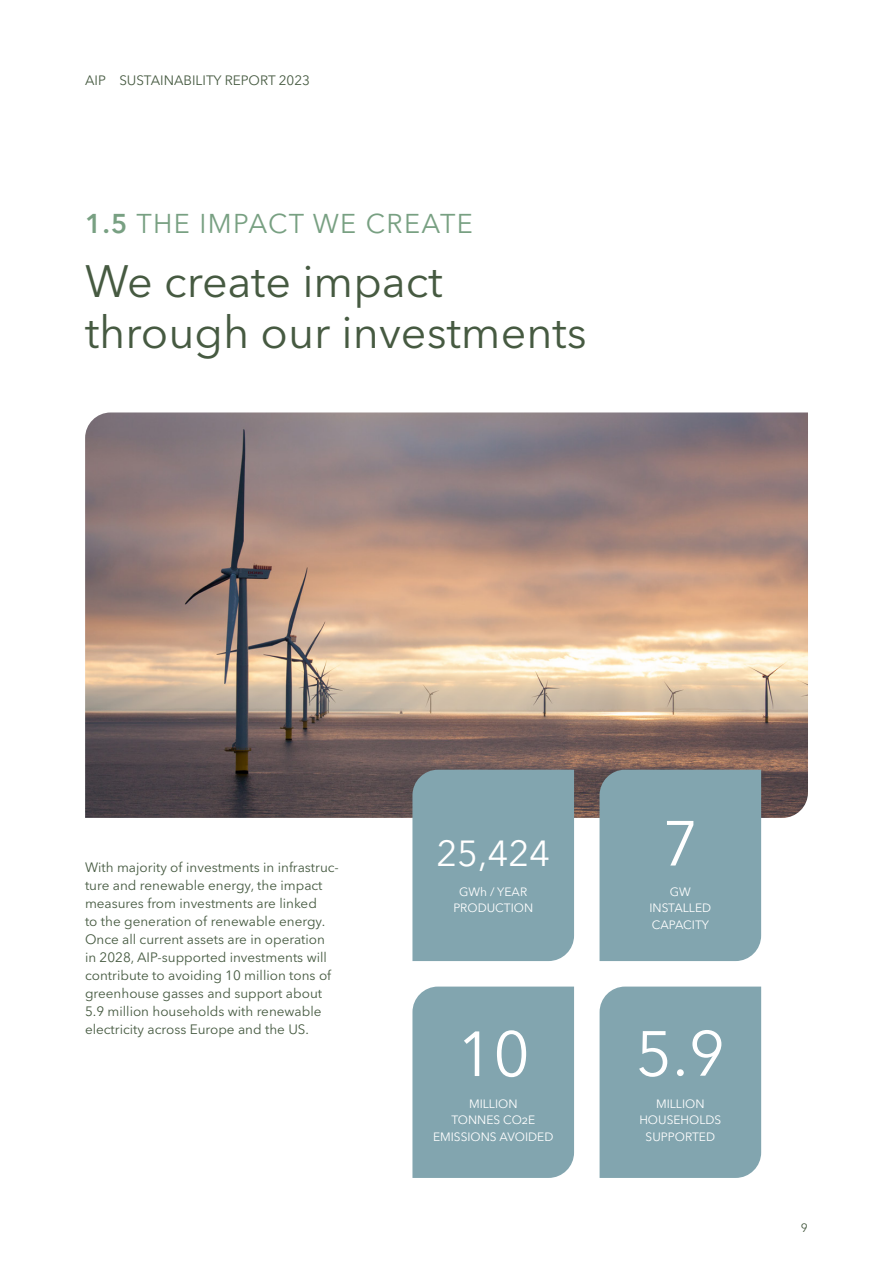
<style>
.page{position:relative;width:893px;height:1263px;background:#fff}
.page>*{position:absolute;margin:0;border:0;box-sizing:border-box;transform-origin:0 0}
.t1{font:63px "Avenir Next LT Pro";color:#fff}
.Rubrik_30pt{font:45px/51px "Avenir Next LT Pro";color:#465a41}
.Box_text_2{font:36px "Avenir Next LT Pro";color:#fff}
.Manchet{font:27px "Avenir Next LT Pro";letter-spacing:.05em;color:#78a082}
.Body_text{font:13.5px/18px "Avenir Next LT Pro";color:#465a41}
.Box_text_2-2{font:12px/16.5px "Avenir Next LT Pro";color:#fff;text-align:center}
.t2{font:12px "Avenir Next LT Pro";color:#465a41}
.s1{font-weight:600}
</style>
<div class="page">
<div style="left:412px;top:986px;width:162px;height:192px;background:#82a5af"></div>
<div style="left:600px;top:986px;width:161px;height:192px;background:#82a5af"></div>
<img style="left:85px;top:412px;width:723px;height:406px">
<div style="left:412px;top:770px;width:162px;height:191px;background:#82a5af"></div>
<div style="left:599px;top:770px;width:162px;height:191px;background:#82a5af"></div>
<p class="Body_text" style="left:85px;top:71px;width:227px">AIP SUSTAINABILITY REPORT 2023</p>
<p class="Manchet" style="left:85px;top:207px;width:389px"><span class="s1">1.5</span> THE IMPACT WE CREATE</p>
<p class="Rubrik_30pt" style="left:85px;top:256px;width:503px">We create impact through our investments</p>
<p class="Body_text" style="left:85px;top:858px;width:255px">With majority of investments in infrastruc&shy;ture and renewable energy, the impact measures from investments are linked<br>to the generation of renewable energy.<br>Once all current assets are in operation in 2028, AIP-supported investments will contribute to avoiding 10 million tons of greenhouse gasses and support about 5.9 million households with renewable electricity across Europe and the US.</p>
<p class="Box_text_2" style="left:436px;top:831px;width:115px">25,424</p>
<p class="Box_text_2-2" style="left:459px;top:883px;width:69px">GWh / YEAR</p>
<p class="Box_text_2-2" style="left:453px;top:900px;width:81px">PRODUCTION</p>
<p class="t1" style="left:457px;top:1016px;width:75px">10</p>
<p class="Box_text_2-2" style="left:433px;top:1095px;width:122px">MILLION<br>TONNES CO2E<br>EMISSIONS AVOIDED</p>
<p class="t1" style="left:662px;top:806px;width:38px">7</p>
<p class="Box_text_2-2" style="left:670px;top:883px;width:22px">GW</p>
<p class="Box_text_2-2" style="left:649px;top:900px;width:63px;text-align:left">INSTALLED<br>CAPACITY</p>
<p class="t1" style="left:636px;top:1016px;width:91px">5.9</p>
<p class="Box_text_2-2" style="left:639px;top:1095px;width:83px">MILLION<br>HOUSEHOLDS<br>SUPPORTED</p>
<p class="t2" style="left:801px;top:1220px;width:8px">9</p>
</div>
